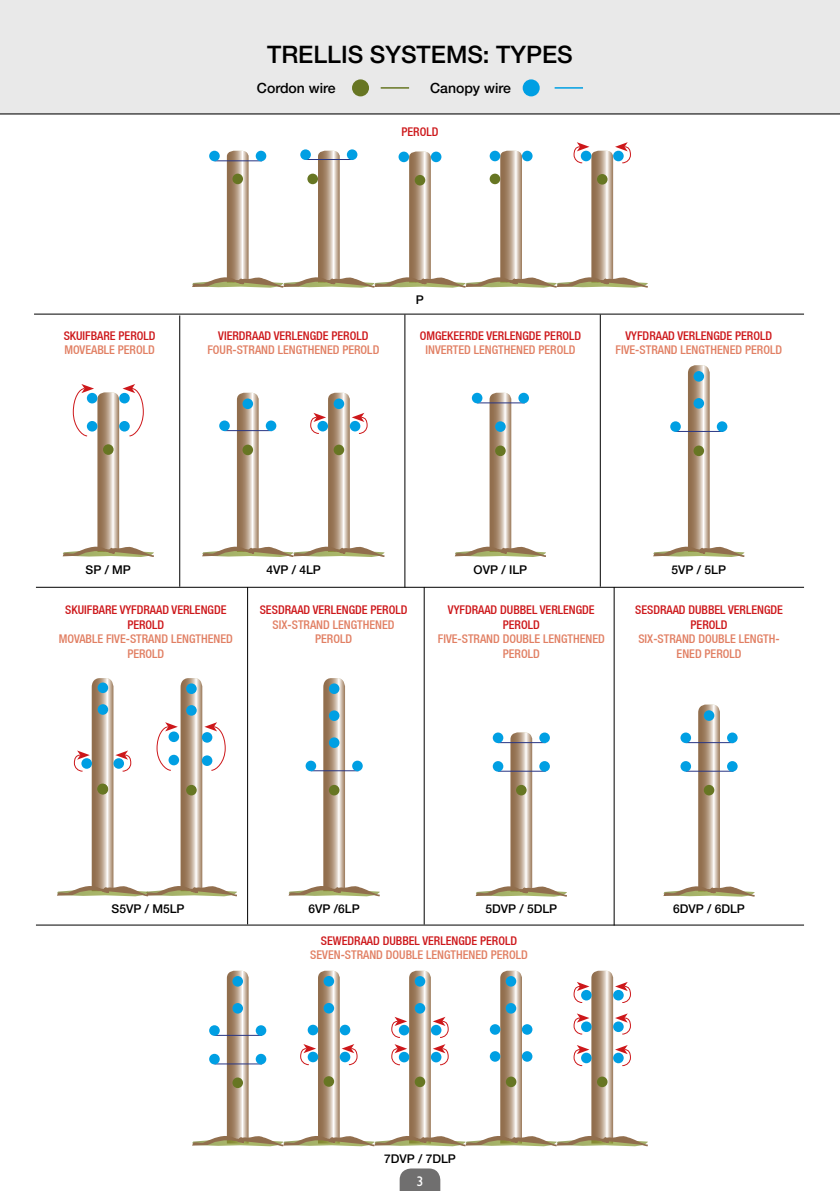
<style>
.page{position:relative;width:840px;height:1191px;background:#fff}
.page>*{position:absolute;margin:0;border:0;box-sizing:border-box;transform-origin:0 0}
.t1{font:500 24px "Helvetica Neue LT";color:#000}
.t2{font:500 14px "Helvetica Neue LT";color:#000}
.t3{font:14px "Gill Sans";color:#fff}
.t4{font:500 condensed 12px/14.4px "Helvetica Neue LT";color:#e17f63;text-align:center}
.t5{font:500 condensed 12px/14.4px "Helvetica Neue LT";color:#cd171a;text-align:center}
.t6{font:500 12px "Helvetica Neue LT";color:#000}
</style>
<div class="page">
<svg style="left:399px;top:1168px;width:41px;height:23px"></svg>
<hr style="left:34px;top:314px;width:769px;height:1px;background:#000">
<svg style="left:192px;top:142px;width:456px;height:146px"></svg>
<hr style="left:179px;top:315px;width:1px;height:272px;background:#000">
<svg style="left:62px;top:384px;width:92px;height:173px"></svg>
<svg style="left:202px;top:393px;width:183px;height:164px"></svg>
<div style="left:333px;top:398px;width:11px;height:11px;background:#009fe3;border-radius:50%"></div>
<div style="left:333px;top:444px;width:11px;height:11px;background:#677623;border-radius:50%"></div>
<svg style="left:454px;top:393px;width:92px;height:164px"></svg>
<hr style="left:477px;top:402px;width:47px;height:1px;background:#283583">
<div style="left:471px;top:393px;width:11px;height:10px;background:#009fe3;border-radius:50%"></div>
<div style="left:518px;top:393px;width:10px;height:10px;background:#009fe3;border-radius:50%"></div>
<div style="left:495px;top:421px;width:10px;height:11px;background:#009fe3;border-radius:50%"></div>
<div style="left:495px;top:445px;width:10px;height:11px;background:#677623;border-radius:50%"></div>
<svg style="left:653px;top:365px;width:92px;height:192px"></svg>
<hr style="left:675px;top:431px;width:47px;height:1px;background:#283583">
<svg style="left:669px;top:421px;width:11px;height:11px"></svg>
<div style="left:716px;top:421px;width:11px;height:11px;background:#009fe3;border-radius:50%"></div>
<div style="left:693px;top:371px;width:10px;height:11px;background:#009fe3;border-radius:50%"></div>
<div style="left:693px;top:445px;width:10px;height:11px;background:#677623;border-radius:50%"></div>
<div style="left:693px;top:398px;width:10px;height:11px;background:#009fe3;border-radius:50%"></div>
<hr style="left:404px;top:314px;width:1px;height:273px;background:#000">
<hr style="left:599px;top:314px;width:1px;height:273px;background:#000">
<svg style="left:288px;top:678px;width:92px;height:219px"></svg>
<div style="left:329px;top:785px;width:10px;height:10px;background:#677623;border-radius:50%"></div>
<hr style="left:311px;top:770px;width:47px;height:1px;background:#283583">
<div style="left:305px;top:760px;width:11px;height:11px;background:#009fe3;border-radius:50%"></div>
<div style="left:352px;top:760px;width:10px;height:11px;background:#009fe3;border-radius:50%"></div>
<div style="left:329px;top:710px;width:10px;height:11px;background:#009fe3;border-radius:50%"></div>
<div style="left:329px;top:737px;width:10px;height:11px;background:#009fe3;border-radius:50%"></div>
<div style="left:329px;top:683px;width:10px;height:11px;background:#009fe3;border-radius:50%"></div>
<svg style="left:475px;top:732px;width:92px;height:165px"></svg>
<div style="left:515px;top:785px;width:11px;height:10px;background:#677623;border-radius:50%"></div>
<hr style="left:498px;top:770px;width:47px;height:1px;background:#283583">
<div style="left:492px;top:761px;width:11px;height:10px;background:#009fe3;border-radius:50%"></div>
<div style="left:539px;top:761px;width:10px;height:10px;background:#009fe3;border-radius:50%"></div>
<hr style="left:498px;top:742px;width:47px;height:1px;background:#283583">
<div style="left:492px;top:732px;width:11px;height:11px;background:#009fe3;border-radius:50%"></div>
<div style="left:539px;top:732px;width:10px;height:11px;background:#009fe3;border-radius:50%"></div>
<svg style="left:663px;top:704px;width:92px;height:193px"></svg>
<div style="left:703px;top:785px;width:11px;height:10px;background:#677623;border-radius:50%"></div>
<hr style="left:685px;top:770px;width:48px;height:1px;background:#283583">
<div style="left:680px;top:761px;width:10px;height:10px;background:#009fe3;border-radius:50%"></div>
<div style="left:726px;top:761px;width:11px;height:10px;background:#009fe3;border-radius:50%"></div>
<hr style="left:685px;top:742px;width:48px;height:1px;background:#283583">
<div style="left:680px;top:732px;width:10px;height:11px;background:#009fe3;border-radius:50%"></div>
<svg style="left:726px;top:732px;width:11px;height:11px"></svg>
<div style="left:703px;top:710px;width:11px;height:11px;background:#009fe3;border-radius:50%"></div>
<hr style="left:247px;top:587px;width:1px;height:337px;background:#000">
<hr style="left:423px;top:587px;width:1px;height:337px;background:#000">
<hr style="left:613px;top:587px;width:1px;height:338px;background:#000">
<hr style="left:36px;top:924px;width:767px;height:1px;background:#000">
<hr style="left:36px;top:587px;width:767px;height:1px;background:#000">
<div style="left:0;top:0;width:839px;height:114px;background:#e9e9e9"></div>
<hr style="left:0;top:113px;width:839px;height:1px;background:#000">
<svg style="left:57px;top:678px;width:180px;height:219px"></svg>
<svg style="left:192px;top:970px;width:456px;height:177px"></svg>
<div style="left:352px;top:79px;width:17px;height:17px;background:#677623;border-radius:50%"></div>
<div style="left:522px;top:79px;width:17px;height:17px;background:#009fe3;border-radius:50%"></div>
<hr style="left:554px;top:87px;width:28px;height:2px;background:#009fe3">
<hr style="left:380px;top:87px;width:29px;height:2px;background:#677623">
<h1 class="t1" style="left:267px;top:40px;width:307px">TRELLIS SYSTEMS: TYPES</h1>
<p class="t2" style="left:257px;top:80px;width:80px">Cordon wire</p>
<p class="t2" style="left:430px;top:80px;width:82px">Canopy wire</p>
<p class="t5" style="left:401px;top:125px;width:38px">PEROLD</p>
<p class="t5" style="left:64px;top:328px;width:93px">SKUIFBARE PEROLD</p>
<p class="t4" style="left:64px;top:342px;width:92px">MOVEABLE PEROLD</p>
<p class="t5" style="left:218px;top:328px;width:151px">VIERDRAAD VERLENGDE PEROLD</p>
<p class="t4" style="left:207px;top:342px;width:173px">FOUR-STRAND LENGTHENED PEROLD</p>
<p class="t6" style="left:416px;top:293px;width:10px">P</p>
<p class="t5" style="left:419px;top:328px;width:163px">OMGEKEERDE VERLENGDE PEROLD</p>
<p class="t4" style="left:425px;top:342px;width:151px">INVERTED LENGTHENED PEROLD</p>
<p class="t5" style="left:625px;top:328px;width:148px">VYFDRAAD VERLENGDE PEROLD</p>
<p class="t4" style="left:615px;top:342px;width:168px">FIVE-STRAND LENGTHENED PEROLD</p>
<p class="t6" style="left:86px;top:562px;width:47px">SP / MP</p>
<p class="t6" style="left:266px;top:562px;width:56px">4VP / 4LP</p>
<p class="t6" style="left:473px;top:562px;width:55px">OVP / ILP</p>
<p class="t6" style="left:671px;top:562px;width:56px">5VP / 5LP</p>
<p class="t5" style="left:65px;top:603px;width:163px">SKUIFBARE VYFDRAAD VERLENGDE<br>PEROLD</p>
<p class="t4" style="left:59px;top:631px;width:175px">MOVABLE FIVE-STRAND LENGTHENED<br>PEROLD</p>
<p class="t5" style="left:259px;top:603px;width:149px">SESDRAAD VERLENGDE PEROLD</p>
<p class="t4" style="left:272px;top:617px;width:123px">SIX-STRAND LENGTHENED<br>PEROLD</p>
<p class="t5" style="left:447px;top:603px;width:148px">VYFDRAAD DUBBEL VERLENGDE<br>PEROLD</p>
<p class="t4" style="left:437px;top:631px;width:168px">FIVE-STRAND DOUBLE LENGTHENED<br>PEROLD</p>
<p class="t5" style="left:634px;top:603px;width:149px">SESDRAAD DUBBEL VERLENGDE<br>PEROLD</p>
<p class="t4" style="left:638px;top:631px;width:143px">SIX-STRAND DOUBLE LENGTH-<br>ENED PEROLD</p>
<p class="t6" style="left:112px;top:901px;width:74px">S5VP / M5LP</p>
<p class="t6" style="left:308px;top:901px;width:53px">6VP /6LP</p>
<p class="t6" style="left:485px;top:902px;width:73px">5DVP / 5DLP</p>
<p class="t6" style="left:672px;top:902px;width:73px">6DVP / 6DLP</p>
<p class="t5" style="left:321px;top:933px;width:197px">SEWEDRAAD DUBBEL VERLENGDE PEROLD</p>
<p class="t4" style="left:310px;top:948px;width:219px">SEVEN-STRAND DOUBLE LENGTHENED PEROLD</p>
<p class="t6" style="left:384px;top:1151px;width:73px">7DVP / 7DLP</p>
<p class="t3" style="left:416px;top:1173px;width:8px">3</p>
</div>
